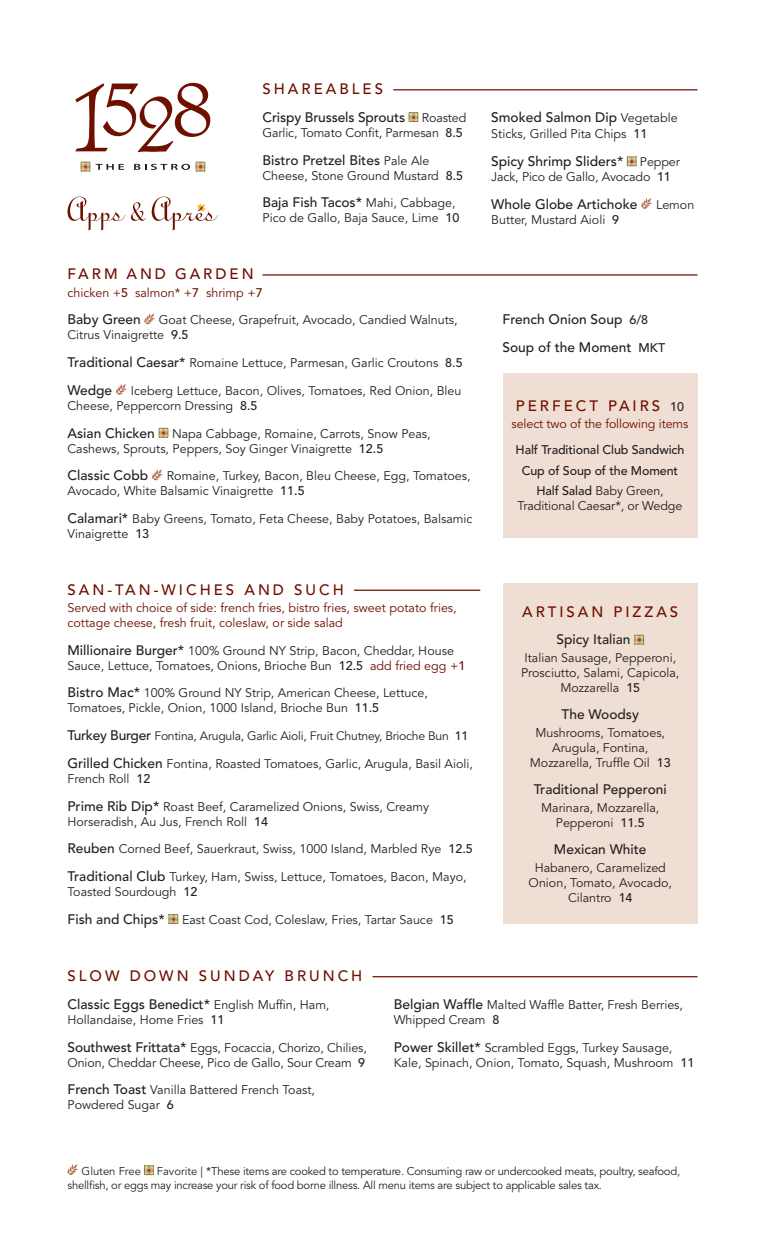
<style>
.page{position:relative;width:765px;height:1260px;background:#fff}
.page>*{position:absolute;margin:0;border:0;box-sizing:border-box;transform-origin:0 0}
.t1{font:500 15px "Avenir LT Std";letter-spacing:.2em;color:#6f0f00}
.Item{font:500 13.75px "Avenir LT Std";color:#231f20}
.Description{font:12.5px/15px "Avenir LT Std";color:#231f20}
.Item-2{font:12.5px/15px "Avenir LT Std";color:#231f20;text-align:center}
.t2{font:12.5px/15px "Avenir LT Std";color:#6f0f00}
.Item-3{font:500 12.5px "Avenir LT Std";letter-spacing:-.01em;color:#231f20}
.t3{font:12.25px "Avenir LT Std";letter-spacing:-.02em;color:#231f20}
.t4{font:11.25px/13.5px "Avenir LT Std";letter-spacing:-.02em;color:#231f20}
.t5{font:11.25px "Avenir LT Std";color:#231f20}
.s1{font-weight:400;font-size:12.5px}
.s2{font-weight:500}
.s3{font-weight:500;font-size:13.75px}
.s4{color:#6f0f00}
.s5{font-weight:500;color:#6f0f00}
.s6{font-size:12.5px}
.s7{font-size:12.5px;color:#231f20}
</style>
<div class="page">
<hr style="left:393px;top:89px;width:305px;height:1px;background:#6f0f00">
<div style="left:409px;top:112px;width:9px;height:10px;border:1px solid #6b8347"></div>
<svg style="left:408px;top:113px;width:11px;height:9px"></svg>
<div style="left:627px;top:156px;width:10px;height:10px;border:1px solid #6b8347"></div>
<svg style="left:627px;top:157px;width:10px;height:10px"></svg>
<svg style="left:641px;top:198px;width:11px;height:11px"></svg>
<div style="left:503px;top:374px;width:195px;height:164px;background:#efded3"></div>
<hr style="left:262px;top:274px;width:436px;height:2px;background:#6f0f00">
<svg style="left:144px;top:313px;width:11px;height:11px"></svg>
<svg style="left:116px;top:384px;width:11px;height:11px"></svg>
<svg style="left:159px;top:428px;width:10px;height:10px"></svg>
<svg style="left:152px;top:469px;width:11px;height:11px"></svg>
<hr style="left:373px;top:976px;width:324px;height:1px;background:#6f0f00">
<div style="left:503px;top:583px;width:195px;height:341px;background:#efded3"></div>
<hr style="left:354px;top:590px;width:126px;height:1px;background:#6f0f00">
<svg style="left:168px;top:914px;width:11px;height:10px"></svg>
<svg style="left:634px;top:635px;width:11px;height:10px"></svg>
<svg style="left:67px;top:197px;width:58px;height:33px"></svg>
<svg style="left:131px;top:202px;width:15px;height:19px"></svg>
<svg style="left:152px;top:197px;width:66px;height:33px"></svg>
<svg style="left:81px;top:162px;width:43px;height:10px"></svg>
<svg style="left:134px;top:162px;width:72px;height:10px"></svg>
<svg style="left:75px;top:83px;width:135px;height:69px"></svg>
<svg style="left:67px;top:1164px;width:11px;height:11px"></svg>
<div style="left:144px;top:1165px;width:10px;height:10px;border:1px solid #6b8347"></div>
<svg style="left:144px;top:1166px;width:10px;height:10px"></svg>
<p class="t1" style="left:262px;top:80px;width:122px">SHAREABLES</p>
<p class="Item" style="left:262px;top:109px;width:205px">Crispy Brussels Sprouts <span class="s1">Roasted</span></p>
<p class="Item-2" style="left:262px;top:125px;width:202px">Garlic, Tomato Confit, Parmesan <span class="s2">8.5</span></p>
<p class="Item" style="left:262px;top:152px;width:169px">Bistro Pretzel Bites <span class="s1">Pale Ale</span></p>
<p class="Item-2" style="left:262px;top:168px;width:202px">Cheese, Stone Ground Mustard <span class="s2">8.5</span></p>
<p class="Item" style="left:262px;top:195px;width:195px">Baja Fish Tacos* <span class="s1">Mahi, Cabbage,</span></p>
<p class="Item-2" style="left:262px;top:211px;width:199px">Pico de Gallo, Baja Sauce, Lime <span class="s2">10</span></p>
<p class="t1" style="left:68px;top:265px;width:188px">FARM AND GARDEN</p>
<p class="t2" style="left:68px;top:285px;width:197px">chicken +<span class="s2">5</span> salmon* +<span class="s2">7</span> shrimp +<span class="s2">7</span></p>
<p class="Item" style="left:68px;top:312px;width:75px">Baby Green</p>
<p class="Description" style="left:68px;top:313px;width:392px;text-indent:91px">Goat Cheese, Grapefruit, Avocado, Candied Walnuts,<br>Citrus Vinaigrette <span class="s2">9.5</span></p>
<p class="Description" style="left:68px;top:356px;width:397px"><span class="s3">Traditional Caesar*</span> Romaine Lettuce, Parmesan, Garlic Croutons <span class="s2">8.5</span></p>
<p class="Item" style="left:68px;top:382px;width:46px">Wedge</p>
<p class="Description" style="left:68px;top:383px;width:396px;text-indent:63px">Iceberg Lettuce, Bacon, Olives, Tomatoes, Red Onion, Bleu<br>Cheese, Peppercorn Dressing <span class="s2">8.5</span></p>
<p class="Item" style="left:68px;top:425px;width:89px">Asian Chicken</p>
<p class="Description" style="left:68px;top:426px;width:365px;text-indent:105px">Napa Cabbage, Romaine, Carrots, Snow Peas,<br>Cashews, Sprouts, Peppers, Soy Ginger Vinaigrette <span class="s2">12.5</span></p>
<p class="Item" style="left:68px;top:468px;width:82px">Classic Cobb</p>
<p class="Description" style="left:68px;top:469px;width:405px;text-indent:99px">Romaine, Turkey, Bacon, Bleu Cheese, Egg, Tomatoes,<br>Avocado, White Balsamic Vinaigrette <span class="s2">11.5</span></p>
<p class="Description" style="left:68px;top:512px;width:407px"><span class="s3">Calamari*</span> Baby Greens, Tomato, Feta Cheese, Baby Potatoes, Balsamic<br>Vinaigrette <span class="s2">13</span></p>
<p class="t1" style="left:68px;top:581px;width:278px">SAN-TAN-WICHES AND SUCH</p>
<p class="t2" style="left:68px;top:600px;width:391px">Served with choice of side: french fries, bistro fries, sweet potato fries, cottage cheese, fresh fruit, coleslaw, or side salad</p>
<p class="Description" style="left:68px;top:643px;width:399px"><span class="s3">Millionaire Burger*</span> 100% Ground NY Strip, Bacon, Cheddar, House<br>Sauce, Lettuce, Tomatoes, Onions, Brioche Bun <span class="s2">12.5</span> <span class="s4">add fried egg +</span><span class="s5">1</span></p>
<p class="Description" style="left:68px;top:686px;width:362px"><span class="s3">Bistro Mac*</span> 100% Ground NY Strip, American Cheese, Lettuce,<br>Tomatoes, Pickle, Onion, 1000 Island, Brioche Bun <span class="s2">11.5</span></p>
<p class="t3" style="left:68px;top:729px;width:402px"><span class="s3">Turkey Burger</span> Fontina, Arugula, Garlic Aioli, Fruit Chutney, Brioche Bun <span class="s2">11</span></p>
<p class="Description" style="left:68px;top:756px;width:407px"><span class="s3">Grilled Chicken</span> Fontina, Roasted Tomatoes, Garlic, Arugula, Basil Aioli,<br>French Roll <span class="s2">12</span></p>
<p class="Description" style="left:68px;top:799px;width:363px"><span class="s3">Prime Rib Dip*</span> Roast Beef, Caramelized Onions, Swiss, Creamy<br>Horseradish, Au Jus, French Roll <span class="s2">14</span></p>
<p class="Description" style="left:68px;top:842px;width:407px"><span class="s3">Reuben</span> Corned Beef, Sauerkraut, Swiss, 1000 Island, Marbled Rye <span class="s2">12.5</span></p>
<p class="Description" style="left:68px;top:870px;width:401px"><span class="s3">Traditional Club</span> Turkey, Ham, Swiss, Lettuce, Tomatoes, Bacon, Mayo,<br>Toasted Sourdough <span class="s2">12</span></p>
<p class="Item" style="left:68px;top:911px;width:99px">Fish and Chips*</p>
<p class="Description" style="left:182px;top:912px;width:273px">East Coast Cod, Coleslaw, Fries, Tartar Sauce <span class="s2">15</span></p>
<p class="Item" style="left:491px;top:109px;width:188px">Smoked Salmon Dip <span class="s1">Vegetable</span></p>
<p class="Item-2" style="left:491px;top:127px;width:158px">Sticks, Grilled Pita Chips <span class="s2">11</span></p>
<p class="Item" style="left:491px;top:153px;width:190px">Spicy Shrimp Sliders* <span class="s1">Pepper</span></p>
<p class="Item-2" style="left:491px;top:170px;width:181px">Jack, Pico de Gallo, Avocado <span class="s2">11</span></p>
<p class="Item" style="left:491px;top:196px;width:148px">Whole Globe Artichoke</p>
<p class="Item-2" style="left:656px;top:197px;width:40px">Lemon</p>
<p class="Item-2" style="left:491px;top:212px;width:129px">Butter, Mustard Aioli <span class="s2">9</span></p>
<p class="Item" style="left:502px;top:312px;width:147px">French Onion Soup <span class="s6">6/8</span></p>
<p class="Item" style="left:502px;top:339px;width:164px">Soup of the Moment <span class="s6">MKT</span></p>
<p class="t1" style="left:516px;top:397px;width:170px">PERFECT PAIRS <span class="s7">10</span></p>
<p class="t2" style="left:512px;top:416px;width:178px">select two of the following items</p>
<p class="Item-3" style="left:516px;top:443px;width:170px">Half Traditional Club Sandwich</p>
<p class="Item-3" style="left:522px;top:463px;width:158px">Cup of Soup of the Moment</p>
<p class="Item-2" style="left:518px;top:484px;width:166px"><span class="s2">Half Salad</span> Baby Green,<br>Traditional Caesar*, or Wedge</p>
<p class="t1" style="left:522px;top:603px;width:157px">ARTISAN PIZZAS</p>
<p class="Item" style="left:557px;top:632px;width:76px">Spicy Italian</p>
<p class="Description" style="left:521px;top:650px;width:160px;text-align:center">Italian Sausage, Pepperoni,<br>Prosciutto, Salami, Capicola,<br>Mozzarella <span class="s2">15</span></p>
<p class="Item" style="left:562px;top:707px;width:79px">The Woodsy</p>
<p class="Description" style="left:530px;top:725px;width:142px;text-align:center">Mushrooms, Tomatoes,<br>Arugula, Fontina,<br>Mozzarella, Truffle Oil <span class="s2">13</span></p>
<p class="Item" style="left:534px;top:782px;width:135px">Traditional Pepperoni</p>
<p class="Description" style="left:541px;top:800px;width:120px;text-align:center">Marinara, Mozzarella,<br>Pepperoni <span class="s2">11.5</span></p>
<p class="Item" style="left:554px;top:842px;width:94px">Mexican White</p>
<p class="Description" style="left:529px;top:860px;width:145px;text-align:center">Habanero, Caramelized<br>Onion, Tomato, Avocado,<br>Cilantro <span class="s2">14</span></p>
<p class="t1" style="left:68px;top:967px;width:296px">SLOW DOWN SUNDAY BRUNCH</p>
<p class="Item" style="left:68px;top:996px;width:263px">Classic Eggs Benedict* <span class="s1">English Muffin, Ham,</span></p>
<p class="Description" style="left:68px;top:1012px;width:158px">Hollandaise, Home Fries <span class="s2">11</span></p>
<p class="Description" style="left:68px;top:1040px;width:301px"><span class="s3">Southwest Frittata*</span> Eggs, Focaccia, Chorizo, Chilies,<br>Onion, Cheddar Cheese, Pico de Gallo, Sour Cream <span class="s2">9</span></p>
<p class="Description" style="left:68px;top:1083px;width:249px"><span class="s3">French Toast</span> Vanilla Battered French Toast,<br>Powdered Sugar <span class="s2">6</span></p>
<p class="Description" style="left:394px;top:997px;width:291px"><span class="s3">Belgian Waffle</span> Malted Waffle Batter, Fresh Berries,<br>Whipped Cream <span class="s2">8</span></p>
<p class="Description" style="left:394px;top:1040px;width:302px"><span class="s3">Power Skillet*</span> Scrambled Eggs, Turkey Sausage,<br>Kale, Spinach, Onion, Tomato, Squash, Mushroom <span class="s2">11</span></p>
<p class="t4" style="left:68px;top:1165px;width:614px;text-indent:89px">Favorite | *These items are cooked to temperature. Consuming raw or undercooked meats, poultry, seafood, shellfish, or eggs may increase your risk of food borne illness. All menu items are subject to applicable sales tax.</p>
<p class="t5" style="left:82px;top:1165px;width:61px">Gluten Free</p>
</div>
